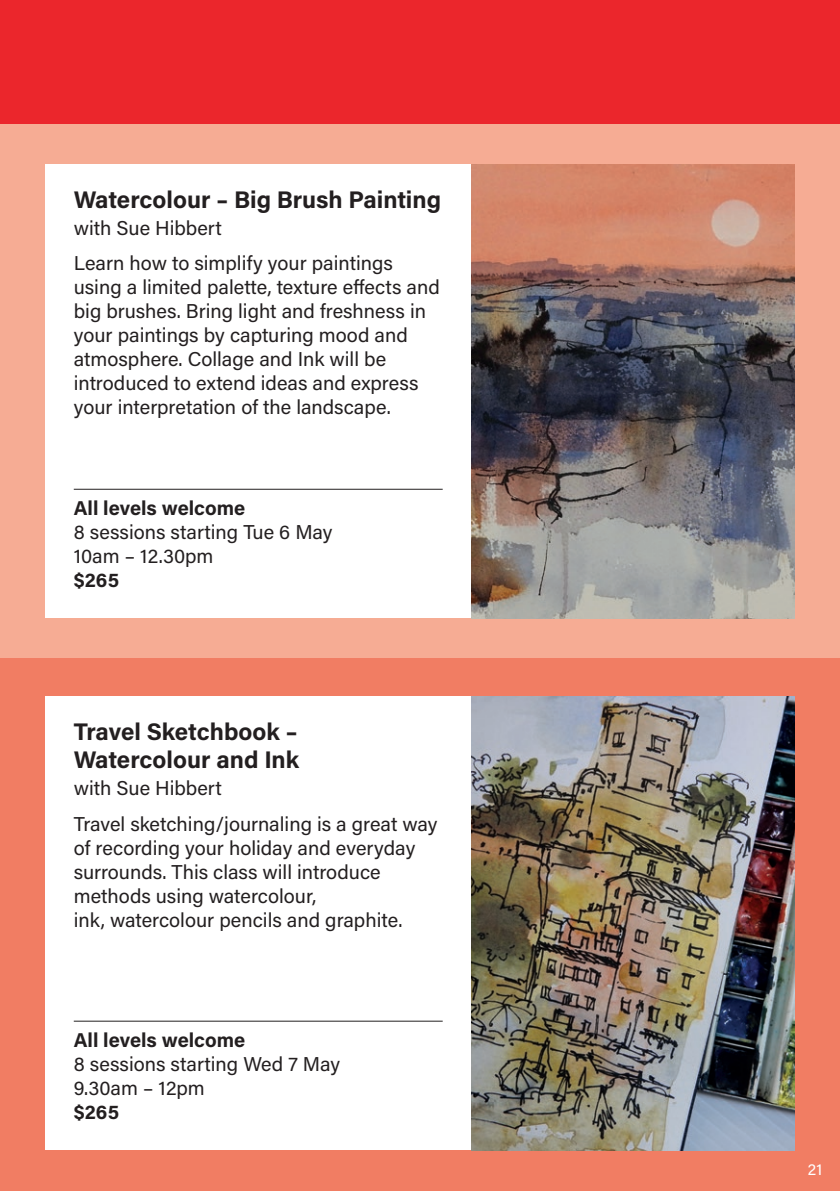
<style>
.page{position:relative;width:840px;height:1191px;background:#fff}
.page>*{position:absolute;margin:0;border:0;box-sizing:border-box;transform-origin:0 0}
.t1{font:700 24px/28.8px "Acumin Pro";color:#231f20}
.t2{font:20px/24px "Acumin Pro";color:#231f20}
.t3{font:700 20px "Acumin Pro";color:#231f20}
.t4{font:16px "Acumin Pro";color:#fff}
</style>
<div class="page">
<div style="left:0;top:658px;width:839px;height:533px;background:#f17d63"></div>
<div style="left:0;top:0;width:839px;height:125px;background:#eb262c"></div>
<div style="left:0;top:125px;width:839px;height:533px;background:#f6ac94"></div>
<div style="left:45px;top:696px;width:426px;height:454px;background:#fff"></div>
<hr style="left:74px;top:1020px;width:368px;height:1px;background:#231f20">
<img style="left:471px;top:696px;width:323px;height:454px">
<div style="left:45px;top:164px;width:426px;height:454px;background:#fff"></div>
<hr style="left:74px;top:489px;width:368px;height:1px;background:#231f20">
<img style="left:471px;top:164px;width:323px;height:454px">
<p class="t1" style="left:74px;top:184px;width:368px">Watercolour – Big Brush Painting</p>
<p class="t2" style="left:74px;top:209px;width:320px;line-height:35.4px">with Sue Hibbert<br>Learn how to simplify your paintings</p>
<p class="t2" style="left:74px;top:274px;width:367px">using a limited palette, texture effects and big brushes. Bring light and freshness in your paintings by capturing mood and atmosphere. Collage and Ink will be introduced to extend ideas and express your interpretation of the landscape.</p>
<p class="t3" style="left:74px;top:494px;width:173px">All levels welcome</p>
<p class="t2" style="left:74px;top:519px;width:260px">8 sessions starting Tue 6 May<br>10am – 12.30pm</p>
<p class="t3" style="left:74px;top:566px;width:47px">$265</p>
<p class="t1" style="left:74px;top:716px;width:227px">Travel Sketchbook –<br>Watercolour and Ink</p>
<p class="t2" style="left:74px;top:769px;width:365px;line-height:35.4px">with Sue Hibbert<br>Travel sketching/journaling is a great way</p>
<p class="t2" style="left:74px;top:835px;width:343px">of recording your holiday and everyday surrounds. This class will introduce methods using watercolour,<br>ink, watercolour pencils and graphite.</p>
<p class="t3" style="left:74px;top:1026px;width:173px">All levels welcome</p>
<p class="t2" style="left:74px;top:1051px;width:268px">8 sessions starting Wed 7 May<br>9.30am – 12pm</p>
<p class="t3" style="left:74px;top:1098px;width:47px">$265</p>
<p class="t4" style="left:807px;top:1158px;width:16px">21</p>
</div>
